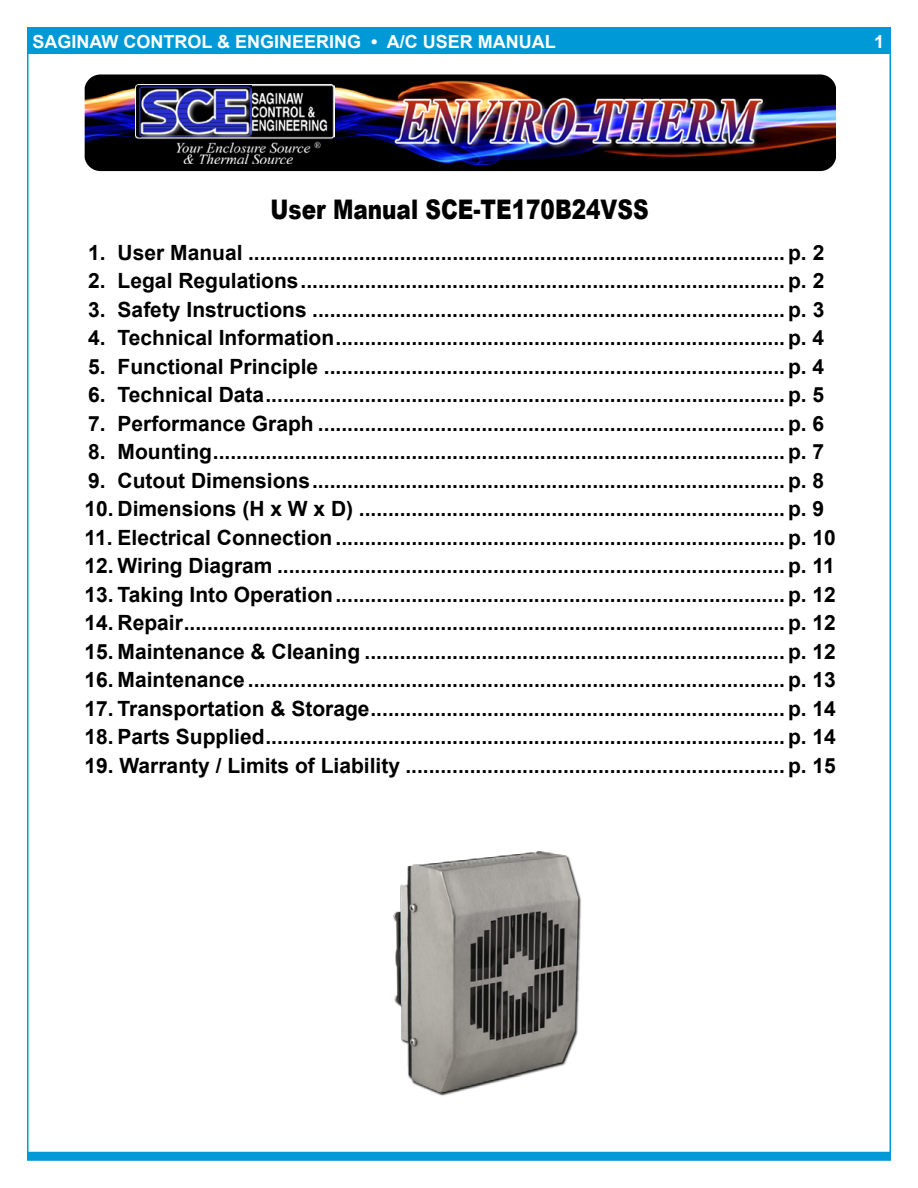
<style>
.page{position:relative;width:918px;height:1188px;background:#fff}
.page>*{position:absolute;margin:0;border:0;box-sizing:border-box;transform-origin:0 0}
.t1{font:900 27px "Arial";color:#000;scale:.8 1}
.t2{font:700 21px "Arial";color:#000}
.t3{font:700 18px "Arial";color:#fff}
.s1{font-weight:400;font-size:12px;color:#000}
</style>
<div class="page">
<div style="left:27px;top:1152px;width:864px;height:9px;background:#0099d8"></div>
<div style="left:27px;top:27px;width:864px;height:27px;background:#0099d8"></div>
<img style="left:393px;top:851px;width:188px;height:245px">
<img style="left:85px;top:74px;width:751px;height:97px">
<img style="left:393px;top:96px;width:375px;height:53px">
<img style="left:135px;top:84px;width:200px;height:80px">
<img style="left:136px;top:86px;width:115px;height:51px">
<img style="left:140px;top:88px;width:115px;height:51px">
<p class="t3" style="left:28px;top:29px;width:529px"><span class="s1">B</span>SAGINAW CONTROL &amp; ENGINEERING • A/C USER MANUAL</p>
<p class="t3" style="left:874px;top:29px;width:12px">1</p>
<p class="t1" style="left:271px;top:190px;width:474px">User Manual SCE-TE170B24VSS</p>
<p class="t2" style="left:88px;top:238px;width:738px">1. User Manual ............................................................................................p. 2</p>
<p class="t2" style="left:88px;top:266px;width:738px">2. Legal Regulations...................................................................................p. 2</p>
<p class="t2" style="left:88px;top:295px;width:738px">3. Safety Instructions .................................................................................p. 3</p>
<p class="t2" style="left:88px;top:323px;width:738px">4. Technical Information.............................................................................p. 4</p>
<p class="t2" style="left:88px;top:352px;width:738px">5. Functional Principle ...............................................................................p. 4</p>
<p class="t2" style="left:88px;top:380px;width:738px">6. Technical Data.........................................................................................p. 5</p>
<p class="t2" style="left:88px;top:409px;width:738px">7. Performance Graph ................................................................................p. 6</p>
<p class="t2" style="left:88px;top:437px;width:738px">8. Mounting..................................................................................................p. 7</p>
<p class="t2" style="left:88px;top:466px;width:738px">9. Cutout Dimensions.................................................................................p. 8</p>
<p class="t2" style="left:85px;top:494px;width:741px">10. Dimensions (H x W x D) .........................................................................p. 9</p>
<p class="t2" style="left:85px;top:523px;width:753px">11. Electrical Connection.............................................................................p. 10</p>
<p class="t2" style="left:85px;top:551px;width:752px">12. Wiring Diagram .......................................................................................p. 11</p>
<p class="t2" style="left:85px;top:580px;width:753px">13. Taking Into Operation.............................................................................p. 12</p>
<p class="t2" style="left:85px;top:608px;width:753px">14. Repair.......................................................................................................p. 12</p>
<p class="t2" style="left:85px;top:637px;width:753px">15. Maintenance &amp; Cleaning ........................................................................p. 12</p>
<p class="t2" style="left:85px;top:665px;width:753px">16. Maintenance ............................................................................................p. 13</p>
<p class="t2" style="left:85px;top:694px;width:753px">17. Transportation &amp; Storage.......................................................................p. 14</p>
<p class="t2" style="left:85px;top:722px;width:753px">18. Parts Supplied.........................................................................................p. 14</p>
<p class="t2" style="left:85px;top:751px;width:753px">19. Warranty / Limits of Liability .................................................................p. 15</p>
</div>
